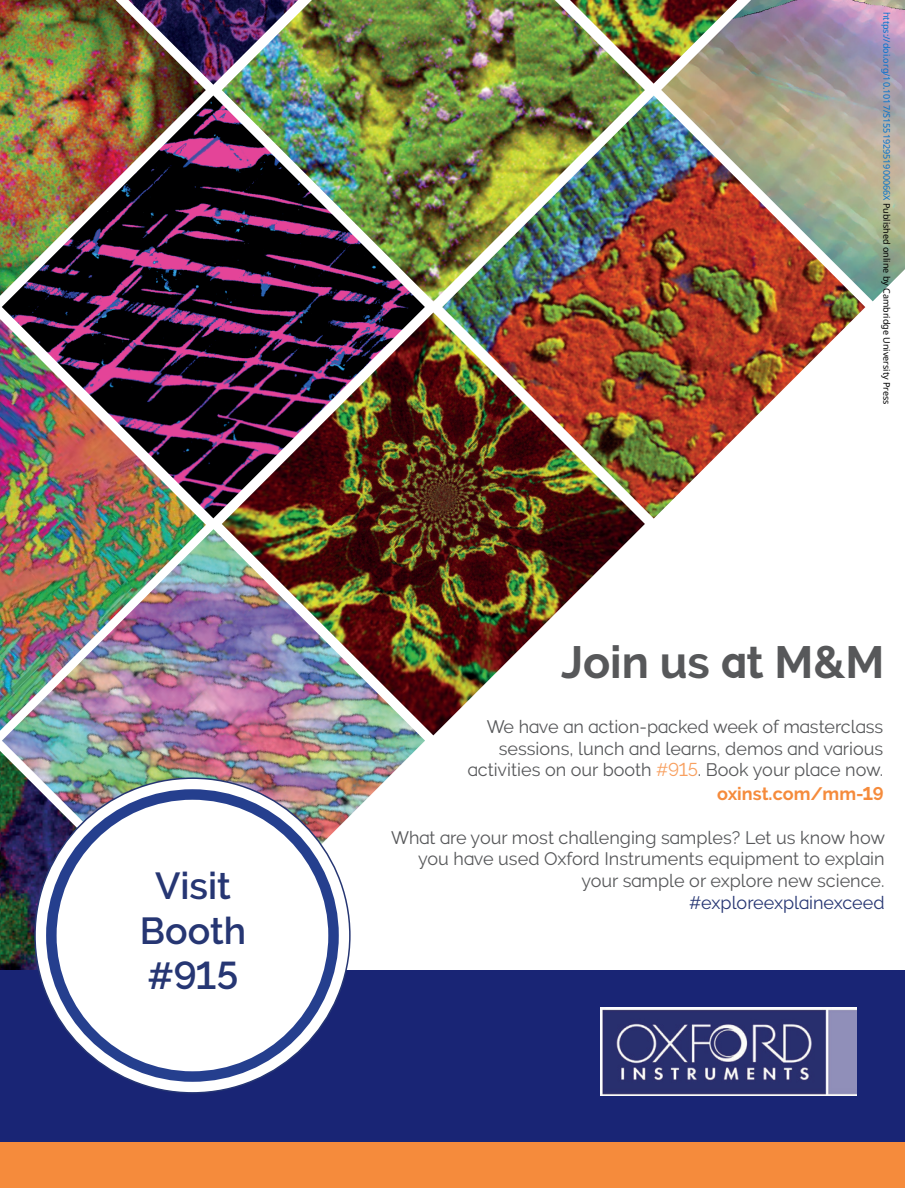
<style>
.page{position:relative;width:905px;height:1188px;background:#fff}
.page>*{position:absolute;margin:0;border:0;box-sizing:border-box;transform-origin:0 0}
.t1{font:45px "Bold";color:#57585a}
.t2{font:700 37.5px/45px "Oxford Sans Semi";color:#263673;text-align:center}
.t3{font:18px/21.6px "Regular";color:#57585a;text-align:right}
.t4{font:18px "Regular";color:#263673}
.t5{font:18px "Bold";color:#f58b3c}
.t6{font:9px "Noto Sans";color:#0172cf}
.s1{color:#000}
.s2{color:#f8a060}
</style>
<div class="page">
<img style="left:206px;top:0;width:16px;height:85px">
<img style="left:645px;top:0;width:16px;height:84px">
<img style="left:0;top:0;width:206px;height:296px">
<img style="left:2px;top:95px;width:423px;height:423px">
<img style="left:222px;top:312px;width:423px;height:423px">
<img style="left:0;top:319px;width:206px;height:412px">
<img style="left:222px;top:0;width:423px;height:302px">
<img style="left:442px;top:96px;width:423px;height:423px">
<img style="left:2px;top:529px;width:423px;height:423px">
<img style="left:661px;top:0;width:243px;height:301px">
<div style="left:0;top:970px;width:904px;height:187px;background:#192575"></div>
<img style="left:601px;top:1007px;width:255px;height:89px">
<div style="left:0;top:1142px;width:904px;height:46px;background:#f58b3c"></div>
<div style="left:35px;top:778px;width:315px;height:315px;background:#fff;border-radius:50%"></div>
<div style="left:46px;top:789px;width:293px;height:293px;border:10px solid #253f8e;border-radius:50%"></div>
<h2 class="t2" style="left:140px;top:863px;width:108px">Visit<br>Booth #915</h2>
<p class="t6" style="left:893px;top:12px;width:395px;rotate:90deg">https://doi.org/10.1017/S155192951900066X <span class="s1">Published online by Cambridge University Press</span></p>
<h1 class="t1" style="left:561px;top:637px;width:325px">Join us at M&amp;M</h1>
<p class="t3" style="left:468px;top:716px;width:417px">We have an action-packed week of masterclass sessions, lunch and learns, demos and various activities on our booth <span class="s2">#915</span>. Book your place now.</p>
<p class="t5" style="left:717px;top:784px;width:167px">oxinst.com/mm-19</p>
<p class="t3" style="left:391px;top:827px;width:495px">What are your most challenging samples? Let us know how you have used Oxford Instruments equipment to explain your sample or explore new science.</p>
<p class="t4" style="left:689px;top:892px;width:197px">#exploreexplainexceed</p>
</div>
